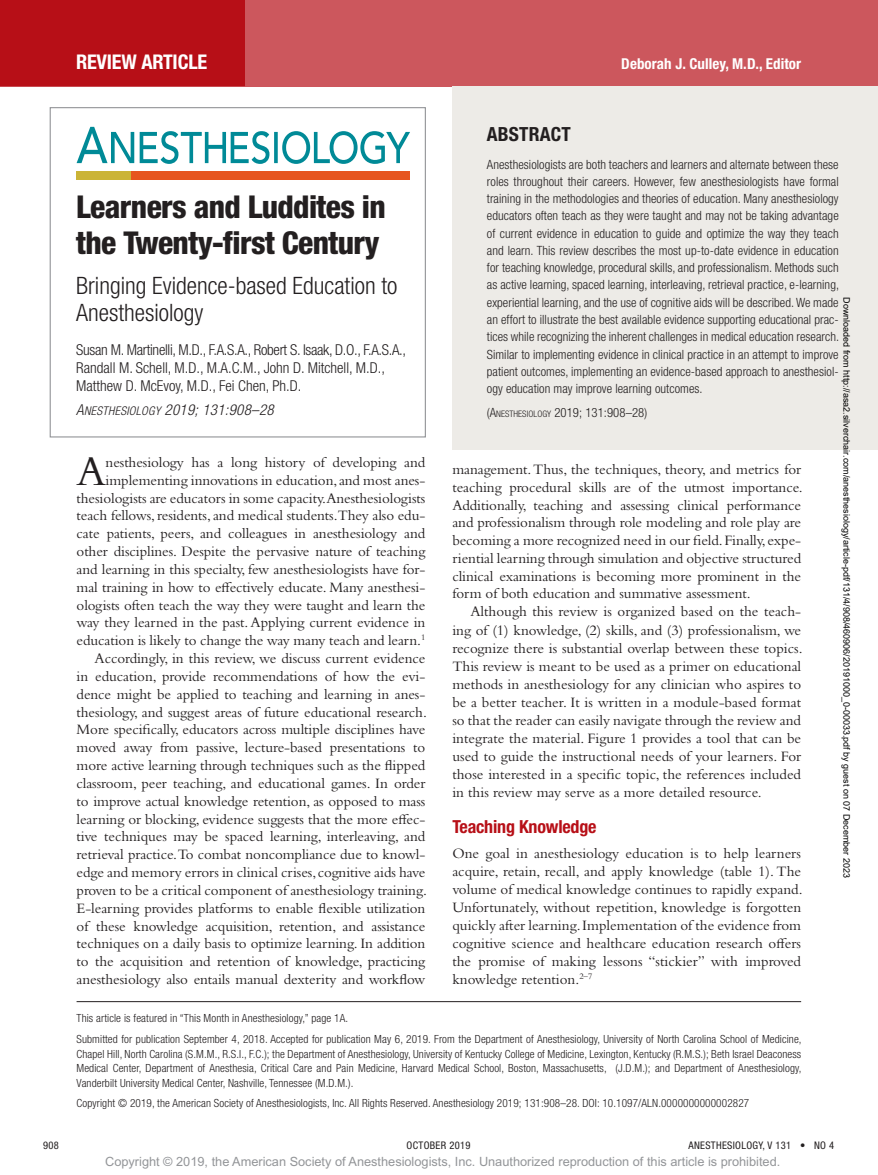
<style>
.page{position:relative;width:878px;height:1175px;background:#fff}
.page>*{position:absolute;margin:0;border:0;box-sizing:border-box;transform-origin:0 0}
.t1{font:43.5px "Bembo Std";color:#231f20}
.t2{font:800 condensed 31.5px/36px "Helvetica Neue LT Std";letter-spacing:-.02em;color:#231f20}
.t3{font:300 condensed 24px/27px "Helvetica Neue LT Std";color:#231f20}
.t4{font:700 condensed 20.25px "Helvetica Neue LT Std";letter-spacing:-.01em;color:#fff}
.t5{font:700 condensed 19.5px "Helvetica Neue LT Std";letter-spacing:.01em;color:#231f20}
.t6{font:700 condensed 18px "Helvetica Neue LT Std";letter-spacing:-.01em;color:#b70f17}
.t7{font:15px/17.9px "Bembo Std";letter-spacing:-.005em;color:#231f20;text-align:justify}
.t8{font:300 condensed 15px/18px "Helvetica Neue LT Std";color:#231f20}
.t9{font:italic 300 condensed 15px "Helvetica Neue LT Std";letter-spacing:.02em;color:#231f20}
.t10{font:700 condensed 15px "Helvetica Neue LT Std";letter-spacing:.005em;color:#fff}
.t11{font:300 condensed 12.75px/17.2px "Helvetica Neue LT Std";letter-spacing:.005em;color:#231f20;text-align:justify}
.t12{font:12.75px "Arial MT Std";color:#939598}
.t13{font:300 condensed 11.25px/14.7px "Helvetica Neue LT Std";letter-spacing:.01em;color:#231f20}
.t14{font:condensed 10.5px "Helvetica Neue LT Std";letter-spacing:.03em;color:#231f20}
.t15{font:9px "Arial";color:#000}
.s1{font-size:9px}
.s2{font-family:"Helvetica Neue LT Std Lt Cn O SC800";font-weight:400;font-style:normal;font-stretch:normal}
.s3{font-family:"Helvetica Neue LT Std Lt Cn O SC800";font-weight:400;font-style:normal;font-stretch:normal;font-size:12px}
</style>
<div class="page">
<div style="left:0;top:0;width:878px;height:86px;background:#cc575d"></div>
<div style="left:0;top:0;width:245px;height:86px;background:#b70f17"></div>
<div style="left:124px;top:171px;width:286px;height:8px;background:#e6551f"></div>
<div style="left:77px;top:171px;width:54px;height:8px;background:#cbb437"></div>
<svg style="left:77px;top:127px;width:333px;height:37px"></svg>
<div style="left:452px;top:86px;width:426px;height:89px;background:#edebe7"></div>
<div style="left:452px;top:119px;width:426px;height:307px;background:#edebe7"></div>
<div style="left:452px;top:367px;width:426px;height:83px;background:#edebe7"></div>
<div style="left:50px;top:107px;width:376px;height:330px;border:1px solid #939598"></div>
<hr style="left:77px;top:1001px;width:724px;height:1px;background:#231f20">
<h3 class="t4" style="left:76px;top:49px;width:133px">Review Article</h3>
<p class="t10" style="left:621px;top:54px;width:181px">Deborah J. Culley, M.D., Editor</p>
<h3 class="t5" style="left:487px;top:122px;width:75px">ABSTRACT</h3>
<p class="t11" style="left:487px;top:155px;width:354px">Anesthesiologists are both teachers and learners and alternate between these roles throughout their careers. However, few anesthesiologists have formal training in the methodologies and theories of education. Many anesthesiology educators often teach as they were taught and may not be taking advantage of current evidence in education to guide and optimize the way they teach and learn. This review describes the most up-to-date evidence in education for teaching knowledge, procedural skills, and professionalism. Methods such as active learning, spaced learning, interleaving, retrieval practice, e-learning, experiential learning, and the use of cognitive aids will be described. We made an effort to illustrate the best available evidence supporting educational prac&shy;tices while recognizing the inherent challenges in medical education research.<br>Similar to implementing evidence in clinical practice in an attempt to improve patient outcomes, implementing an evidence-based approach to anesthesiol&shy;ogy education may improve learning outcomes.</p>
<p class="t11" style="left:487px;top:404px;width:162px">(A<span class="s1">NESTHESIOLOGY</span> 2019; 131:908–28)</p>
<h2 class="t2" style="left:76px;top:188px;width:311px">Learners and Luddites in the Twenty-first Century</h2>
<h3 class="t3" style="left:76px;top:272px;width:323px">Bringing Evidence-based Education to<br>Anesthesiology</h3>
<p class="t8" style="left:76px;top:340px;width:331px">Susan M. Martinelli, M.D., F.A.S.A., Robert S. Isaak, D.O., F.A.S.A.,<br>Randall M. Schell, M.D., M.A.C.M., John D. Mitchell, M.D.,<br>Matthew D. McEvoy, M.D., Fei Chen, Ph.D.</p>
<p class="t9" style="left:76px;top:401px;width:199px"><span class="s2">A</span><span class="s3">NESTHESIOLOGY</span> 2019; 131:908–28</p>
<p class="t15" style="left:850px;top:297px;width:582px;rotate:90deg">Downloaded from http://asa2.silverchair.com/anesthesiology/article-pdf/131/4/908/460906/20191000_0-00033.pdf by guest on 07 December 2023</p>
<p class="t7" style="left:77px;top:453px;width:352px;text-align:right">nesthesiology has a long history of developing and implementing innovations in education, and most anes&shy;thesiologists are educators in some capacity.Anesthesiologists teach fellows, residents, and medical students.They also edu&shy;cate patients, peers, and colleagues in anesthesiology and other disciplines. Despite the pervasive nature of teaching and learning in this specialty, few anesthesiologists have for&shy;mal training in how to effectively educate. Many anesthesi&shy;ologists often teach the way they were taught and learn the way they learned in the past. Applying current evidence in education is likely to change the way many teach and learn.<sup>1<br></sup>Accordingly, in this review, we discuss current evidence<br>in education, provide recommendations of how the evi&shy;dence might be applied to teaching and learning in anes&shy;thesiology, and suggest areas of future educational research.<br>More specifically, educators across multiple disciplines have moved away from passive, lecture-based presentations to more active learning through techniques such as the flipped classroom, peer teaching, and educational games. In order to improve actual knowledge retention, as opposed to mass learning or blocking, evidence suggests that the more effec&shy;tive techniques may be spaced learning, interleaving, and retrieval practice.To combat noncompliance due to knowl&shy;edge and memory errors in clinical crises, cognitive aids have proven to be a critical component of anesthesiology training.<br>E-learning provides platforms to enable flexible utilization of these knowledge acquisition, retention, and assistance techniques on a daily basis to optimize learning. In addition to the acquisition and retention of knowledge, practicing anesthesiology also entails manual dexterity and workflow</p>
<p class="t7" style="left:452px;top:460px;width:352px">management. Thus, the techniques, theory, and metrics for teaching procedural skills are of the utmost importance.<br>Additionally, teaching and assessing clinical performance and professionalism through role modeling and role play are becoming a more recognized need in our field. Finally, expe&shy;riential learning through simulation and objective structured clinical examinations is becoming more prominent in the form of both education and summative assessment.</p>
<h1 class="t1" style="left:76px;top:446px;width:31px">A</h1>
<p class="t7" style="left:452px;top:602px;width:352px;text-indent:18px">Although this review is organized based on the teach&shy;ing of (1) knowledge, (2) skills, and (3) professionalism, we recognize there is substantial overlap between these topics.<br>This review is meant to be used as a primer on educational methods in anesthesiology for any clinician who aspires to be a better teacher. It is written in a module-based format so that the reader can easily navigate through the review and integrate the material. Figure 1 provides a tool that can be used to guide the instructional needs of your learners. For those interested in a specific topic, the references included in this review may serve as a more detailed resource.</p>
<p class="t6" style="left:452px;top:815px;width:146px">Teaching Knowledge</p>
<p class="t7" style="left:452px;top:843px;width:352px">One goal in anesthesiology education is to help learners acquire, retain, recall, and apply knowledge (table 1). The volume of medical knowledge continues to rapidly expand.<br>Unfortunately, without repetition, knowledge is forgotten quickly after learning. Implementation of the evidence from cognitive science and healthcare education research offers the promise of making lessons “stickier” with improved knowledge retention.<sup>2–7</sup></p>
<p class="t13" style="left:77px;top:1008px;width:726px;line-height:20.5px">This article is featured in “This Month in Anesthesiology,” page 1A.<br>Submitted for publication September 4, 2018. Accepted for publication May 6, 2019. From the Department of Anesthesiology, University of North Carolina School of Medicine,</p>
<p class="t13" style="left:77px;top:1046px;width:726px;text-align:justify">Chapel Hill, North Carolina (S.M.M., R.S.I., F.C.); the Department of Anesthesiology, University of Kentucky College of Medicine, Lexington, Kentucky (R.M.S.); Beth Israel Deaconess Medical Center, Department of Anesthesia, Critical Care and Pain Medicine, Harvard Medical School, Boston, Massachusetts, (J.D.M.); and Department of Anesthesiology, Vanderbilt University Medical Center, Nashville, Tennessee (M.D.M.).</p>
<p class="t13" style="left:77px;top:1096px;width:674px">Copyright © 2019, the American Society of Anesthesiologists, Inc. All Rights Reserved. Anesthesiology 2019; 131:908–28. DOI: 10.1097/ALN.0000000000002827</p>
<p class="t14" style="left:43px;top:1139px;width:17px">908</p>
<p class="t14" style="left:406px;top:1139px;width:65px">OCTOBER 2019</p>
<p class="t14" style="left:688px;top:1139px;width:147px">ANESTHESIOLOGY, V 131 • NO 4</p>
<p class="t12" style="left:105px;top:1154px;width:676px">Copyright © 2019, the American Society of Anesthesiologists, Inc. Unauthorized reproduction of this article is prohibited.</p>
</div>
